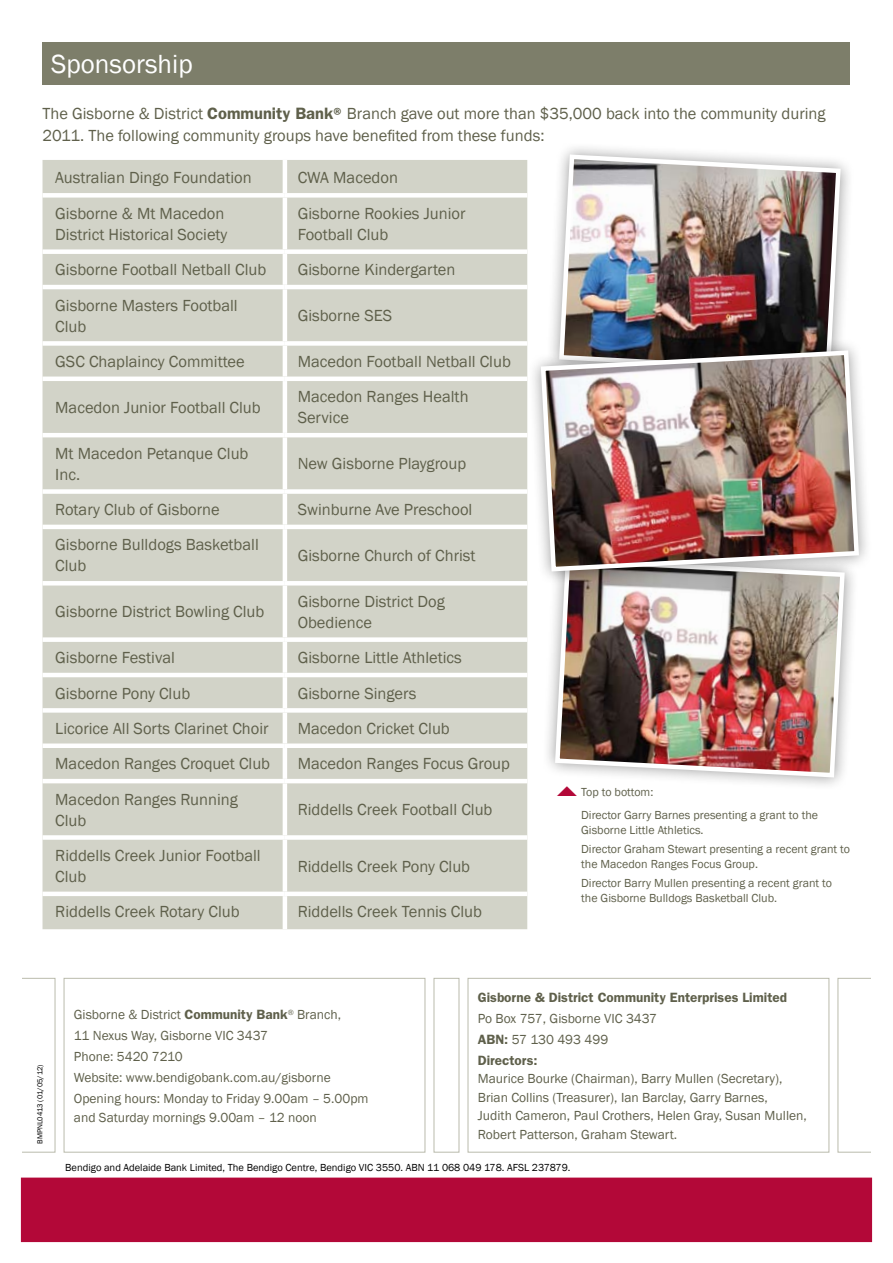
<style>
.page{position:relative;width:893px;height:1263px;background:#fff}
.page>*{position:absolute;margin:0;border:0;box-sizing:border-box;transform-origin:0 0}
.t1{font:27px "Franklin Gothic";color:#fff}
.t2{font:16.5px/21px "Franklin Gothic";color:#5f604b}
.t3{font:13.5px/21px "Franklin Gothic";color:#5f604b}
.t4{font:600 13.5px "Franklin Gothic";color:#5f604b}
.t5{font:12px/19.2px "Franklin Gothic";color:#5f604b}
.t6{font:10.5px "Franklin Gothic";color:#000}
.t7{font:7.5px "Franklin Gothic";color:#000}
.s1{font-weight:600}
</style>
<div class="page">
<div style="left:64px;top:978px;width:361px;height:174px;border:1px solid #babbac"></div>
<div style="left:468px;top:978px;width:361px;height:174px;border:1px solid #babbac"></div>
<svg style="left:838px;top:978px;width:33px;height:174px"></svg>
<svg style="left:22px;top:978px;width:33px;height:174px"></svg>
<div style="left:21px;top:1178px;width:851px;height:63px;background:#b30838"></div>
<div style="left:21px;top:1178px;width:851px;height:64px;border:1px solid #b30838"></div>
<div style="left:434px;top:978px;width:25px;height:174px;border:1px solid #babbac"></div>
<div style="left:43px;top:160px;width:484px;height:769px;background:#d2d3c8"></div>
<hr style="left:283px;top:160px;width:4px;height:33px;background:#fff">
<div style="left:43px;top:193px;width:242px;height:5px;background:#fff"></div>
<div style="left:285px;top:193px;width:242px;height:5px;background:#fff"></div>
<hr style="left:283px;top:198px;width:4px;height:51px;background:#fff">
<div style="left:43px;top:249px;width:242px;height:5px;background:#fff"></div>
<div style="left:285px;top:249px;width:242px;height:5px;background:#fff"></div>
<hr style="left:283px;top:254px;width:4px;height:31px;background:#fff">
<hr style="left:43px;top:285px;width:242px;height:4px;background:#fff">
<hr style="left:285px;top:285px;width:242px;height:4px;background:#fff">
<hr style="left:283px;top:289px;width:4px;height:52px;background:#fff">
<div style="left:43px;top:341px;width:242px;height:5px;background:#fff"></div>
<div style="left:285px;top:341px;width:242px;height:5px;background:#fff"></div>
<hr style="left:283px;top:346px;width:4px;height:31px;background:#fff">
<hr style="left:43px;top:377px;width:242px;height:4px;background:#fff">
<hr style="left:285px;top:377px;width:242px;height:4px;background:#fff">
<hr style="left:283px;top:381px;width:4px;height:52px;background:#fff">
<hr style="left:43px;top:433px;width:242px;height:4px;background:#fff">
<hr style="left:285px;top:433px;width:242px;height:4px;background:#fff">
<hr style="left:283px;top:437px;width:4px;height:52px;background:#fff">
<div style="left:43px;top:489px;width:242px;height:5px;background:#fff"></div>
<div style="left:285px;top:489px;width:242px;height:5px;background:#fff"></div>
<hr style="left:283px;top:494px;width:4px;height:31px;background:#fff">
<hr style="left:43px;top:525px;width:242px;height:4px;background:#fff">
<hr style="left:285px;top:525px;width:242px;height:4px;background:#fff">
<hr style="left:283px;top:529px;width:4px;height:52px;background:#fff">
<hr style="left:43px;top:581px;width:242px;height:4px;background:#fff">
<hr style="left:285px;top:581px;width:242px;height:4px;background:#fff">
<hr style="left:283px;top:585px;width:4px;height:52px;background:#fff">
<div style="left:43px;top:637px;width:242px;height:5px;background:#fff"></div>
<div style="left:285px;top:637px;width:242px;height:5px;background:#fff"></div>
<hr style="left:283px;top:642px;width:4px;height:31px;background:#fff">
<hr style="left:43px;top:673px;width:242px;height:4px;background:#fff">
<hr style="left:285px;top:673px;width:242px;height:4px;background:#fff">
<hr style="left:283px;top:677px;width:4px;height:31px;background:#fff">
<div style="left:43px;top:708px;width:242px;height:5px;background:#fff"></div>
<div style="left:285px;top:708px;width:242px;height:5px;background:#fff"></div>
<hr style="left:283px;top:713px;width:4px;height:30px;background:#fff">
<div style="left:43px;top:743px;width:242px;height:5px;background:#fff"></div>
<div style="left:285px;top:743px;width:242px;height:5px;background:#fff"></div>
<hr style="left:283px;top:748px;width:4px;height:31px;background:#fff">
<hr style="left:43px;top:779px;width:242px;height:4px;background:#fff">
<hr style="left:285px;top:779px;width:242px;height:4px;background:#fff">
<hr style="left:283px;top:783px;width:4px;height:52px;background:#fff">
<div style="left:43px;top:835px;width:242px;height:5px;background:#fff"></div>
<div style="left:285px;top:835px;width:242px;height:5px;background:#fff"></div>
<hr style="left:283px;top:840px;width:4px;height:52px;background:#fff">
<hr style="left:43px;top:892px;width:242px;height:4px;background:#fff">
<hr style="left:285px;top:892px;width:242px;height:4px;background:#fff">
<hr style="left:283px;top:896px;width:4px;height:33px;background:#fff">
<div style="left:545px;top:140px;width:308px;height:247px;background:#000;opacity:.4"></div>
<img style="left:557px;top:152px;width:286px;height:184px">
<div style="left:541px;top:543px;width:317px;height:247px;background:#000;opacity:.4"></div>
<img style="left:553px;top:584px;width:294px;height:196px">
<div style="left:526px;top:336px;width:346px;height:248px;background:#000;opacity:.4"></div>
<img style="left:538px;top:348px;width:323px;height:226px">
<div style="left:43px;top:43px;width:807px;height:42px;background:#7d7e6a"></div>
<svg style="left:557px;top:786px;width:20px;height:4px"></svg>
<h1 class="t1" style="left:51px;top:47px;width:143px">Sponsorship</h1>
<p class="t2" style="left:43px;top:102px;width:785px;line-height:22.5px">The Gisborne &amp; District <span class="s1">Community Bank®</span> Branch gave out more than $35,000 back into the community during<br>2011. The following community groups have benefited from these funds:</p>
<p class="t2" style="left:55px;top:168px;width:198px">Australian Dingo Foundation</p>
<p class="t2" style="left:298px;top:168px;width:102px">CWA Macedon</p>
<p class="t2" style="left:55px;top:203px;width:174px">Gisborne &amp; Mt Macedon<br>District Historical Society</p>
<p class="t2" style="left:298px;top:203px;width:169px">Gisborne Rookies Junior<br>Football Club</p>
<p class="t2" style="left:55px;top:259px;width:212px">Gisborne Football Netball Club</p>
<p class="t2" style="left:298px;top:259px;width:159px">Gisborne Kindergarten</p>
<p class="t2" style="left:55px;top:295px;width:184px">Gisborne Masters Football<br>Club</p>
<p class="t2" style="left:298px;top:305px;width:96px">Gisborne SES</p>
<p class="t2" style="left:55px;top:351px;width:191px">GSC Chaplaincy Committee</p>
<p class="t2" style="left:298px;top:351px;width:215px">Macedon Football Netball Club</p>
<p class="t2" style="left:55px;top:397px;width:207px">Macedon Junior Football Club</p>
<p class="t2" style="left:298px;top:387px;width:172px">Macedon Ranges Health<br>Service</p>
<p class="t2" style="left:55px;top:443px;width:195px">Mt Macedon Petanque Club<br>Inc.</p>
<p class="t2" style="left:298px;top:453px;width:170px">New Gisborne Playgroup</p>
<p class="t2" style="left:55px;top:499px;width:166px">Rotary Club of Gisborne</p>
<p class="t2" style="left:298px;top:499px;width:176px">Swinburne Ave Preschool</p>
<p class="t2" style="left:55px;top:535px;width:205px">Gisborne Bulldogs Basketball<br>Club</p>
<p class="t2" style="left:298px;top:545px;width:180px">Gisborne Church of Christ</p>
<p class="t2" style="left:55px;top:602px;width:211px">Gisborne District Bowling Club</p>
<p class="t2" style="left:298px;top:591px;width:149px">Gisborne District Dog<br>Obedience</p>
<p class="t2" style="left:55px;top:647px;width:121px">Gisborne Festival</p>
<p class="t2" style="left:298px;top:647px;width:166px">Gisborne Little Athletics</p>
<p class="t2" style="left:55px;top:683px;width:136px">Gisborne Pony Club</p>
<p class="t2" style="left:298px;top:683px;width:120px">Gisborne Singers</p>
<p class="t2" style="left:55px;top:718px;width:215px">Licorice All Sorts Clarinet Choir</p>
<p class="t2" style="left:298px;top:718px;width:154px">Macedon Cricket Club</p>
<p class="t2" style="left:55px;top:754px;width:216px">Macedon Ranges Croquet Club</p>
<p class="t2" style="left:298px;top:754px;width:214px">Macedon Ranges Focus Group</p>
<p class="t2" style="left:55px;top:789px;width:184px">Macedon Ranges Running<br>Club</p>
<p class="t2" style="left:298px;top:799px;width:196px">Riddells Creek Football Club</p>
<p class="t2" style="left:55px;top:845px;width:207px">Riddells Creek Junior Football<br>Club</p>
<p class="t2" style="left:298px;top:856px;width:174px">Riddells Creek Pony Club</p>
<p class="t2" style="left:55px;top:902px;width:186px">Riddells Creek Rotary Club</p>
<p class="t2" style="left:298px;top:902px;width:186px">Riddells Creek Tennis Club</p>
<p class="t5" style="left:581px;top:781px;width:238px;line-height:22.2px">Top to bottom:<br>Director Garry Barnes presenting a grant to the</p>
<p class="t5" style="left:581px;top:820px;width:270px">Gisborne Little Athletics.<br>Director Graham Stewart presenting a recent grant to</p>
<p class="t5" style="left:581px;top:854px;width:252px">the Macedon Ranges Focus Group.<br>Director Barry Mullen presenting a recent grant to</p>
<p class="t5" style="left:581px;top:889px;width:198px">the Gisborne Bulldogs Basketball Club.</p>
<p class="t7" style="left:35px;top:1144px;width:81px;rotate:-90deg">BMPNL0413 (01/05/12)</p>
<p class="t3" style="left:74px;top:1004px;width:296px">Gisborne &amp; District <span class="s1">Community Bank</span><sup>®</sup> Branch,<br>11 Nexus Way, Gisborne VIC 3437<br>Phone: 5420 7210<br>Website: www.bendigobank.com.au/gisborne Opening hours: Monday to Friday 9.00am – 5.00pm</p>
<p class="t3" style="left:74px;top:1107px;width:245px">and Saturday mornings 9.00am – 12 noon</p>
<p class="t4" style="left:478px;top:989px;width:311px">Gisborne &amp; District Community Enterprises Limited</p>
<p class="t3" style="left:478px;top:1008px;width:181px">Po Box 757, Gisborne VIC 3437<br><span class="s1">ABN:</span> 57 130 493 499<br><span class="s1">Directors:</span></p>
<p class="t3" style="left:478px;top:1070px;width:330px;line-height:18.6px">Maurice Bourke (Chairman), Barry Mullen (Secretary), Brian Collins (Treasurer), Ian Barclay, Garry Barnes,<br>Judith Cameron, Paul Crothers, Helen Gray, Susan Mullen, Robert Patterson, Graham Stewart.</p>
<p class="t6" style="left:65px;top:1161px;width:507px">Bendigo and Adelaide Bank Limited, The Bendigo Centre, Bendigo VIC 3550. ABN 11 068 049 178. AFSL 237879.</p>
</div>
